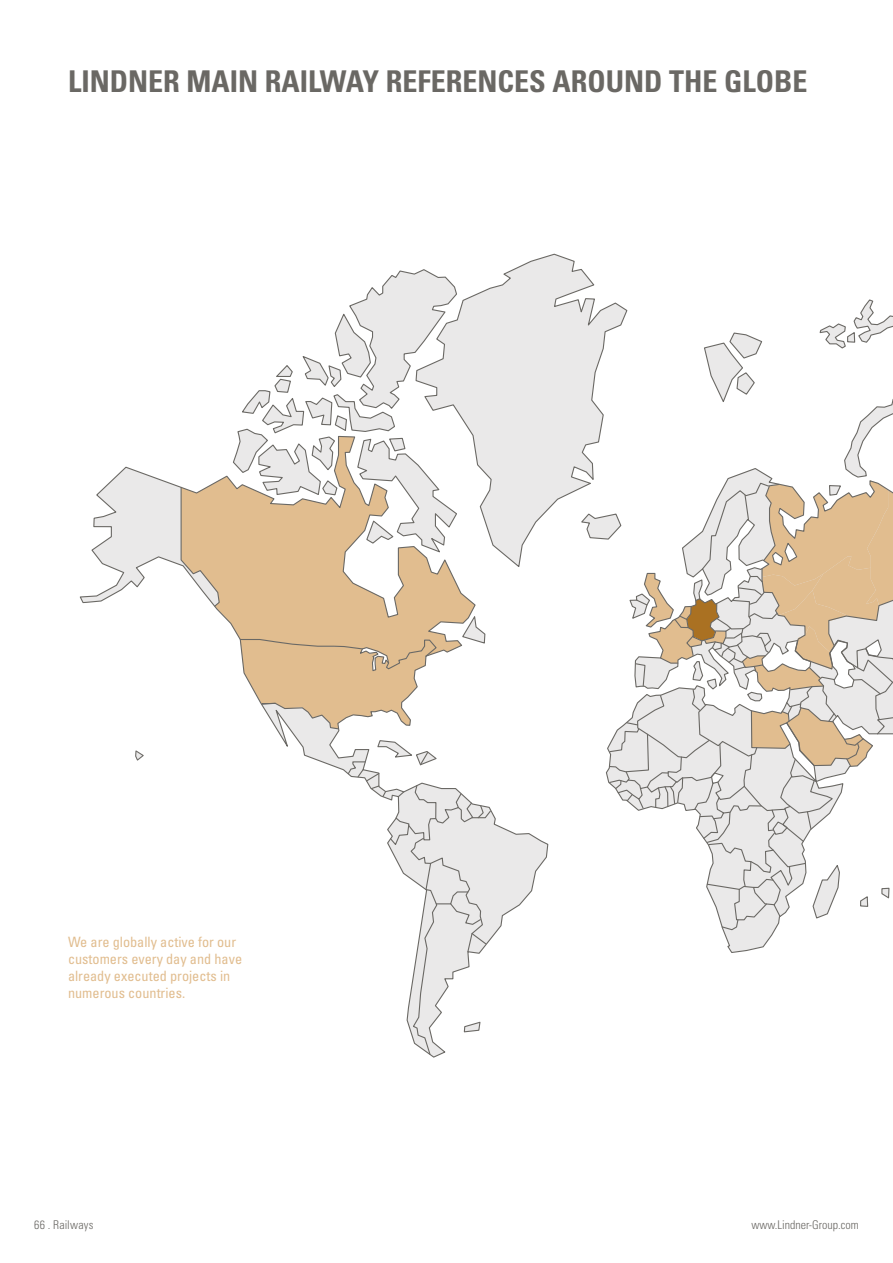
<style>
.page{position:relative;width:893px;height:1263px;background:#fff}
.page>*{position:absolute;margin:0;border:0;box-sizing:border-box;transform-origin:0 0}
.t1{font:700 condensed 30px "Univers LT";color:#6a6864}
.t2{font:condensed 14.25px/17.1px "Univers LT";color:#e1bd8f}
.t3{font:300 condensed 12px "Univers LT";color:#6a6864}
.t4{font:300 condensed 12px "Univers LT";letter-spacing:.02em;color:#6a6864}
</style>
<div class="page">
<svg style="left:237px;top:270px;width:178px;height:165px"></svg>
<svg style="left:415px;top:254px;width:180px;height:255px"></svg>
<svg style="left:723px;top:931px;width:52px;height:22px"></svg>
<svg style="left:80px;top:435px;width:469px;height:623px"></svg>
<svg style="left:239px;top:638px;width:199px;height:92px"></svg>
<svg style="left:135px;top:749px;width:10px;height:13px"></svg>
<svg style="left:580px;top:299px;width:313px;height:632px"></svg>
<h1 class="t1" style="left:68px;top:63px;width:741px">LINDNER MAIN RAILWAY REFERENCES AROUND THE GLOBE</h1>
<p class="t2" style="left:68px;top:933px;width:176px">We are globally active for our customers every day and have already executed projects in numerous countries.</p>
<p class="t4" style="left:34px;top:1217px;width:61px">66 . Railways</p>
<p class="t3" style="left:751px;top:1217px;width:109px">www.Lindner-Group.com</p>
</div>
